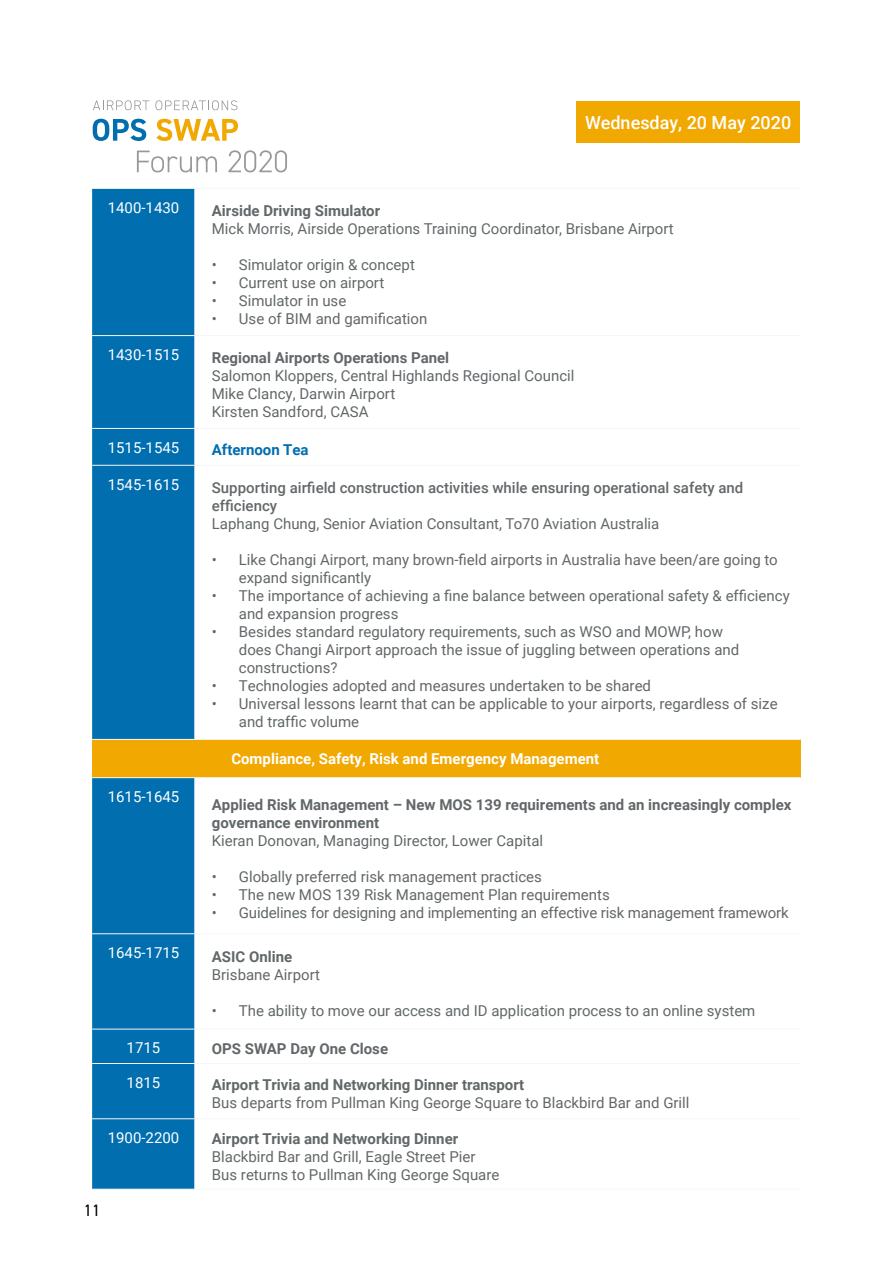
<style>
.page{position:relative;width:893px;height:1263px;background:#fff}
.page>*{position:absolute;margin:0;border:0;box-sizing:border-box;transform-origin:0 0}
.t1{font:500 18px "Roboto";color:#fff}
.t2{font:16.5px "DIN2014";color:#000}
.t3{font:15px/18px "Roboto";color:#626769}
.t4{font:700 15px/18px "Roboto";color:#626769}
.t5{font:500 15px/18px "Roboto";color:#626769}
.t6{font:15px "Roboto";color:#fff}
.t7{font:700 15px "Roboto";color:#fff}
.t8{font:700 15px "Roboto";color:#006eaf}
</style>
<div class="page">
<div style="left:576px;top:101px;width:224px;height:41px;background:#f1a800"></div>
<div style="left:92px;top:189px;width:102px;height:1000px;background:#006eaf"></div>
<div style="left:92px;top:739px;width:709px;height:39px;background:#f1a800"></div>
<hr style="left:194px;top:189px;width:1px;height:146px;background:#f8f7f7">
<hr style="left:194px;top:336px;width:1px;height:92px;background:#f8f7f7">
<hr style="left:194px;top:429px;width:1px;height:36px;background:#f8f7f7">
<hr style="left:194px;top:466px;width:1px;height:273px;background:#f8f7f7">
<hr style="left:194px;top:778px;width:1px;height:155px;background:#f8f7f7">
<hr style="left:194px;top:934px;width:1px;height:95px;background:#f8f7f7">
<hr style="left:194px;top:1029px;width:1px;height:34px;background:#f8f7f7">
<hr style="left:194px;top:1064px;width:1px;height:54px;background:#f8f7f7">
<hr style="left:194px;top:1119px;width:1px;height:70px;background:#f8f7f7">
<hr style="left:92px;top:1029px;width:103px;height:1px;background:#f8f7f7">
<hr style="left:195px;top:1029px;width:606px;height:1px;background:#f8f7f7">
<hr style="left:92px;top:1063px;width:103px;height:1px;background:#f8f7f7">
<hr style="left:195px;top:1063px;width:606px;height:1px;background:#f8f7f7">
<hr style="left:92px;top:1118px;width:103px;height:1px;background:#f8f7f7">
<hr style="left:195px;top:1118px;width:606px;height:1px;background:#f8f7f7">
<hr style="left:92px;top:1189px;width:103px;height:1px;background:#f8f7f7">
<hr style="left:195px;top:1189px;width:606px;height:1px;background:#f8f7f7">
<hr style="left:92px;top:188px;width:103px;height:1px;background:#f8f7f7">
<hr style="left:195px;top:188px;width:606px;height:1px;background:#f8f7f7">
<hr style="left:92px;top:335px;width:103px;height:1px;background:#f8f7f7">
<hr style="left:195px;top:335px;width:606px;height:1px;background:#f8f7f7">
<hr style="left:92px;top:428px;width:103px;height:1px;background:#f8f7f7">
<hr style="left:195px;top:428px;width:606px;height:1px;background:#f8f7f7">
<hr style="left:92px;top:465px;width:103px;height:1px;background:#f8f7f7">
<hr style="left:195px;top:465px;width:606px;height:1px;background:#f8f7f7">
<hr style="left:92px;top:739px;width:103px;height:1px;background:#f8f7f7">
<hr style="left:195px;top:739px;width:606px;height:1px;background:#f8f7f7">
<hr style="left:92px;top:777px;width:103px;height:1px;background:#f8f7f7">
<hr style="left:195px;top:777px;width:606px;height:1px;background:#f8f7f7">
<hr style="left:92px;top:933px;width:103px;height:1px;background:#f8f7f7">
<hr style="left:195px;top:933px;width:606px;height:1px;background:#f8f7f7">
<svg style="left:137px;top:151px;width:80px;height:21px"></svg>
<svg style="left:228px;top:150px;width:59px;height:22px"></svg>
<svg style="left:93px;top:119px;width:53px;height:22px"></svg>
<svg style="left:156px;top:119px;width:82px;height:22px"></svg>
<svg style="left:93px;top:100px;width:56px;height:10px"></svg>
<svg style="left:155px;top:100px;width:82px;height:10px"></svg>
<p class="t1" style="left:585px;top:110px;width:208px">Wednesday, 20 May 2020</p>
<p class="t2" style="left:84px;top:1200px;width:18px">11</p>
<p class="t6" style="left:108px;top:197px;width:73px">1400-1430</p>
<p class="t4" style="left:212px;top:201px;width:170px">Airside Driving Simulator</p>
<p class="t3" style="left:212px;top:219px;width:463px">Mick Morris, Airside Operations Training Coordinator, Brisbane Airport</p>
<p class="t3" style="left:212px;top:255px;width:205px">• Simulator origin &amp; concept</p>
<p class="t3" style="left:212px;top:273px;width:174px">• Current use on airport</p>
<p class="t3" style="left:212px;top:291px;width:136px">• Simulator in use</p>
<p class="t3" style="left:212px;top:309px;width:217px">• Use of BIM and gamification</p>
<p class="t6" style="left:108px;top:344px;width:73px">1430-1515</p>
<p class="t4" style="left:212px;top:348px;width:239px">Regional Airports Operations Panel</p>
<p class="t3" style="left:212px;top:366px;width:364px">Salomon Kloppers, Central Highlands Regional Council<br>Mike Clancy, Darwin Airport<br>Kirsten Sandford, CASA</p>
<p class="t6" style="left:108px;top:437px;width:73px">1515-1545</p>
<p class="t8" style="left:212px;top:439px;width:98px">Afternoon Tea</p>
<p class="t6" style="left:108px;top:474px;width:73px">1545-1615</p>
<p class="t5" style="left:212px;top:478px;width:533px">Supporting airfield construction activities while ensuring operational safety and efficiency</p>
<p class="t3" style="left:212px;top:514px;width:449px">Laphang Chung, Senior Aviation Consultant, To70 Aviation Australia</p>
<p class="t3" style="left:239px;top:550px;width:540px;text-indent:-27px">• Like Changi Airport, many brown-field airports in Australia have been/are going to expand significantly</p>
<p class="t3" style="left:239px;top:586px;width:552px;text-indent:-27px">• The importance of achieving a fine balance between operational safety &amp; efficiency and expansion progress</p>
<p class="t3" style="left:239px;top:622px;width:502px;text-indent:-27px">• Besides standard regulatory requirements, such as WSO and MOWP, how does Changi Airport approach the issue of juggling between operations and constructions?</p>
<p class="t3" style="left:212px;top:676px;width:441px">• Technologies adopted and measures undertaken to be shared</p>
<p class="t3" style="left:239px;top:694px;width:540px;text-indent:-27px">• Universal lessons learnt that can be applicable to your airports, regardless of size and traffic volume</p>
<p class="t7" style="left:231px;top:748px;width:369px">Compliance, Safety, Risk and Emergency Management</p>
<p class="t6" style="left:108px;top:786px;width:73px">1615-1645</p>
<p class="t4" style="left:212px;top:795px;width:581px">Applied Risk Management – New MOS 139 requirements and an increasingly complex governance environment</p>
<p class="t3" style="left:212px;top:831px;width:333px">Kieran Donovan, Managing Director, Lower Capital</p>
<p class="t3" style="left:212px;top:867px;width:332px">• Globally preferred risk management practices</p>
<p class="t3" style="left:212px;top:885px;width:399px">• The new MOS 139 Risk Management Plan requirements</p>
<p class="t3" style="left:212px;top:903px;width:578px">• Guidelines for designing and implementing an effective risk management framework</p>
<p class="t6" style="left:108px;top:942px;width:73px">1645-1715</p>
<p class="t4" style="left:212px;top:947px;width:82px">ASIC Online</p>
<p class="t3" style="left:212px;top:965px;width:110px">Brisbane Airport</p>
<p class="t3" style="left:212px;top:1001px;width:545px">• The ability to move our access and ID application process to an online system</p>
<p class="t6" style="left:127px;top:1037px;width:35px">1715</p>
<p class="t4" style="left:212px;top:1039px;width:178px">OPS SWAP Day One Close</p>
<p class="t6" style="left:127px;top:1072px;width:35px">1815</p>
<p class="t4" style="left:212px;top:1075px;width:314px">Airport Trivia and Networking Dinner transport</p>
<p class="t3" style="left:212px;top:1093px;width:479px">Bus departs from Pullman King George Square to Blackbird Bar and Grill</p>
<p class="t6" style="left:108px;top:1127px;width:73px">1900-2200</p>
<p class="t4" style="left:212px;top:1129px;width:248px">Airport Trivia and Networking Dinner</p>
<p class="t3" style="left:212px;top:1147px;width:289px">Blackbird Bar and Grill, Eagle Street Pier<br>Bus returns to Pullman King George Square</p>
</div>
